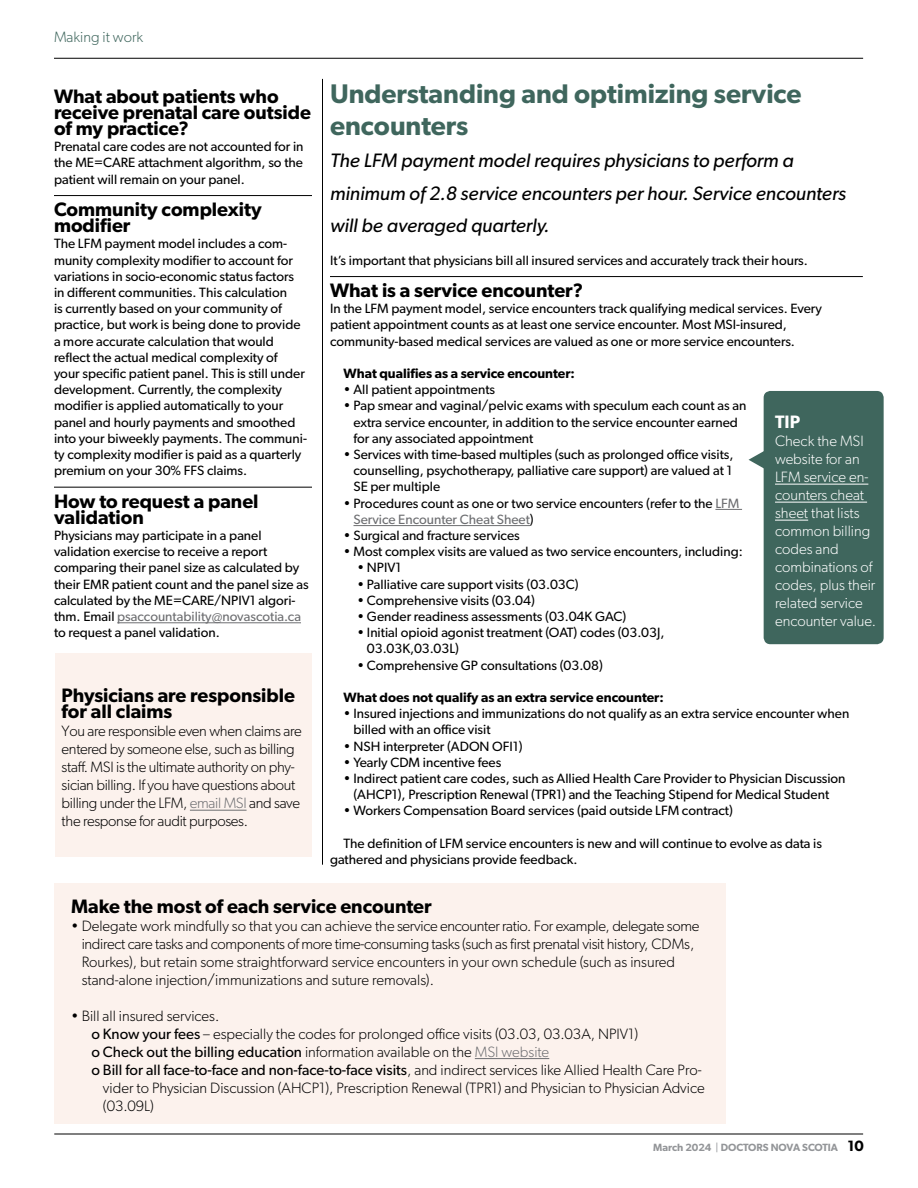
<style>
.page{position:relative;width:918px;height:1188px;background:#fff}
.page>*{position:absolute;margin:0;border:0;box-sizing:border-box;transform-origin:0 0}
.t1{font:600 27px/32.4px "Gibson";color:#3f665d}
.t2{font:600 19.5px/16.2px "Gibson";color:#000}
.t3{font:italic 19.5px/32.4px "Gibson";color:#000}
.t4{font:600 18px "Gibson";color:#fff}
.t5{font:300 15px/18px "Gibson";letter-spacing:-.015em;color:#000}
.t6{font:15px "Gibson";color:#000}
.t7{font:300 15px/18px "Gibson";color:#fff}
.t8{font:300 15px "Gibson";color:#3f665d}
.t9{font:13.5px/16.2px "Gibson";color:#000}
.t10{font:600 13.5px "Gibson";color:#000}
.t11{font:600 10.5px "Gibson";color:#939598}
.s1{color:#6d6e71}
.s2{font-weight:400}
.s3{font-weight:300}
.s4{font-weight:300;color:#6d6e71}
.s5{font-size:15px;color:#000}
</style>
<div class="page">
<hr style="left:54px;top:1134px;width:809px;height:1px;background:#000">
<hr style="left:54px;top:58px;width:809px;height:1px;background:#000">
<hr style="left:54px;top:195px;width:258px;height:1px;background:#000">
<hr style="left:54px;top:487px;width:258px;height:1px;background:#000">
<hr style="left:117px;top:623px;width:184px;height:1px;background:#6d6e71">
<hr style="left:330px;top:276px;width:533px;height:1px;background:#000">
<svg style="left:715px;top:509px;width:27px;height:1px"></svg>
<hr style="left:353px;top:525px;width:177px;height:1px;background:#6d6e71">
<div style="left:54px;top:883px;width:672px;height:241px;background:#fcf2ed"></div>
<hr style="left:475px;top:1058px;width:74px;height:1px;background:#6d6e71">
<div style="left:55px;top:654px;width:257px;height:203px;background:#fcf2ed"></div>
<hr style="left:190px;top:810px;width:57px;height:1px;background:#6d6e71">
<div style="left:764px;top:391px;width:120px;height:253px;background:#3f665d;border-radius:7px"></div>
<svg style="left:749px;top:450px;width:15px;height:19px"></svg>
<hr style="left:775px;top:484px;width:93px;height:1px;background:#fff">
<hr style="left:775px;top:502px;width:92px;height:1px;background:#fff">
<hr style="left:775px;top:520px;width:33px;height:1px;background:#fff">
<hr style="left:322px;top:79px;width:1px;height:786px;background:#000">
<p class="t8" style="left:54px;top:28px;width:91px">Making it work</p>
<h1 class="t1" style="left:330px;top:76px;width:473px">Understanding and optimizing service encounters</h1>
<h2 class="t3" style="left:330px;top:144px;width:518px">The LFM payment model requires physicians to perform a minimum of 2.8 service encounters per hour. Service encounters will be averaged quarterly.</h2>
<p class="t9" style="left:330px;top:252px;width:479px">It’s important that physicians bill all insured services and accurately track their hours.</p>
<h2 class="t2" style="left:330px;top:282px;width:255px">What is a service encounter?</h2>
<p class="t9" style="left:330px;top:300px;width:493px">In the LFM payment model, service encounters track qualifying medical services. Every patient appointment counts as at least one service encounter. Most MSI-insured, community-based medical services are valued as one or more service encounters.</p>
<p class="t10" style="left:344px;top:365px;width:233px">What qualifies as a service encounter:</p>
<p class="t9" style="left:344px;top:381px;width:153px">• All patient appointments</p>
<p class="t9" style="left:353px;top:397px;width:394px;text-indent:-10px">• Pap smear and vaginal/pelvic exams with speculum each count as an extra service encounter, in addition to the service encounter earned for any associated appointment</p>
<p class="t9" style="left:353px;top:446px;width:382px;text-align:justify;text-indent:-10px">• Services with time-based multiples (such as prolonged office visits, counselling, psychotherapy, palliative care support) are valued at 1<br>SE per multiple</p>
<p class="t9" style="left:353px;top:495px;width:387px;text-indent:-10px">• Procedures count as one or two service encounters (refer to the <span class="s1">LFM<br>Service Encounter Cheat Sheet</span>)</p>
<p class="t9" style="left:344px;top:527px;width:178px">• Surgical and fracture services</p>
<p class="t9" style="left:344px;top:543px;width:401px">• Most complex visits are valued as two service encounters, including:</p>
<p class="t9" style="left:357px;top:559px;width:46px">• NPIV1</p>
<p class="t9" style="left:357px;top:576px;width:223px">• Palliative care support visits (03.03C)</p>
<p class="t9" style="left:357px;top:592px;width:179px">• Comprehensive visits (03.04)</p>
<p class="t9" style="left:357px;top:608px;width:271px">• Gender readiness assessments (03.04K GAC)</p>
<p class="t9" style="left:367px;top:624px;width:299px;text-indent:-10px">• Initial opioid agonist treatment (OAT) codes (03.03J,<br>03.03K,03.03L)</p>
<p class="t9" style="left:357px;top:657px;width:247px">• Comprehensive GP consultations (03.08)</p>
<p class="t10" style="left:344px;top:689px;width:322px">What does not qualify as an extra service encounter:</p>
<p class="t9" style="left:353px;top:705px;width:497px;text-indent:-10px">• Insured injections and immunizations do not qualify as an extra service encounter when billed with an office visit</p>
<p class="t9" style="left:344px;top:738px;width:181px">• NSH interpreter (ADON OFI1)</p>
<p class="t9" style="left:344px;top:754px;width:159px">• Yearly CDM incentive fees</p>
<p class="t9" style="left:344px;top:770px;width:504px;text-align:center">• Indirect patient care codes, such as Allied Health Care Provider to Physician Discussion (AHCP1), Prescription Renewal (TPR1) and the Teaching Stipend for Medical Student</p>
<p class="t9" style="left:344px;top:802px;width:391px">• Workers Compensation Board services (paid outside LFM contract)</p>
<p class="t9" style="left:330px;top:835px;width:494px;text-indent:14px">The definition of LFM service encounters is new and will continue to evolve as data is gathered and physicians provide feedback.</p>
<h2 class="t2" style="left:71px;top:897px;width:362px">Make the most of each service encounter</h2>
<p class="t5" style="left:82px;top:916px;width:619px;text-indent:-10px">• Delegate work mindfully so that you can achieve the service encounter ratio. For example, delegate some indirect care tasks and components of more time-consuming tasks (such as first prenatal visit history, CDMs, Rourkes), but retain some straightforward service encounters in your own schedule (such as insured stand-alone injection/immunizations and suture removals).</p>
<p class="t5" style="left:71px;top:1006px;width:150px">• Bill all insured services.</p>
<p class="t5" style="left:91px;top:1024px;width:548px"><span class="s2">o Know your fees</span> – especially the codes for prolonged office visits (03.03, 03.03A, NPIV1)</p>
<p class="t6" style="left:91px;top:1042px;width:459px">o Check out the billing education <span class="s3">information available on the</span> <span class="s4">MSI website</span></p>
<p class="t6" style="left:91px;top:1060px;width:612px">o Bill for all face-to-face and non-face-to-face visits<span class="s3">, and indirect services like Allied Health Care Pro-</span></p>
<p class="t5" style="left:103px;top:1078px;width:603px">vider to Physician Discussion (AHCP1), Prescription Renewal (TPR1) and Physician to Physician Advice</p>
<p class="t5" style="left:103px;top:1096px;width:52px">(03.09L)</p>
<h2 class="t2" style="left:54px;top:87px;width:258px">What about patients who receive prenatal care outside of my practice?</h2>
<p class="t9" style="left:54px;top:138px;width:251px;text-align:justify">Prenatal care codes are not accounted for in the ME=CARE attachment algorithm, so the patient will remain on your panel.</p>
<h2 class="t2" style="left:54px;top:201px;width:209px">Community complexity modifier</h2>
<p class="t9" style="left:54px;top:235px;width:254px">The LFM payment model includes a com&shy;munity complexity modifier to account for variations in socio-economic status factors in different communities. This calculation<br>is currently based on your community of practice, but work is being done to provide a more accurate calculation that would reflect the actual medical complexity of<br>your specific patient panel. This is still under development. Currently, the complexity modifier is applied automatically to your panel and hourly payments and smoothed into your biweekly payments. The communi&shy;ty complexity modifier is paid as a quarterly premium on your 30% FFS claims.</p>
<h2 class="t2" style="left:54px;top:492px;width:206px">How to request a panel validation</h2>
<p class="t9" style="left:54px;top:527px;width:256px">Physicians may participate in a panel validation exercise to receive a report comparing their panel size as calculated by their EMR patient count and the panel size as calculated by the ME=CARE/NPIV1 algori&shy;thm. Email <span class="s1">psaccountability@novascotia.ca </span>to request a panel validation.</p>
<h3 class="t4" style="left:775px;top:411px;width:27px">TIP</h3>
<p class="t7" style="left:775px;top:432px;width:103px">Check the MSI website for an<br>LFM service en&shy;counters cheat sheet that lists common billing codes and combinations of codes, plus their related service encounter value.</p>
<h2 class="t2" style="left:62px;top:687px;width:235px">Physicians are responsible for all claims</h2>
<p class="t5" style="left:62px;top:722px;width:242px">You are responsible even when claims are entered by someone else, such as billing staff. MSI is the ultimate authority on phy&shy;sician billing. If you have questions about billing under the LFM, <span class="s1">email MSI</span> and save the response for audit purposes.</p>
<p class="t11" style="left:653px;top:1141px;width:212px">March 2024 <span class="s2">|</span> DOCTORS NOVA SCOTIA <span class="s5">10</span></p>
</div>
